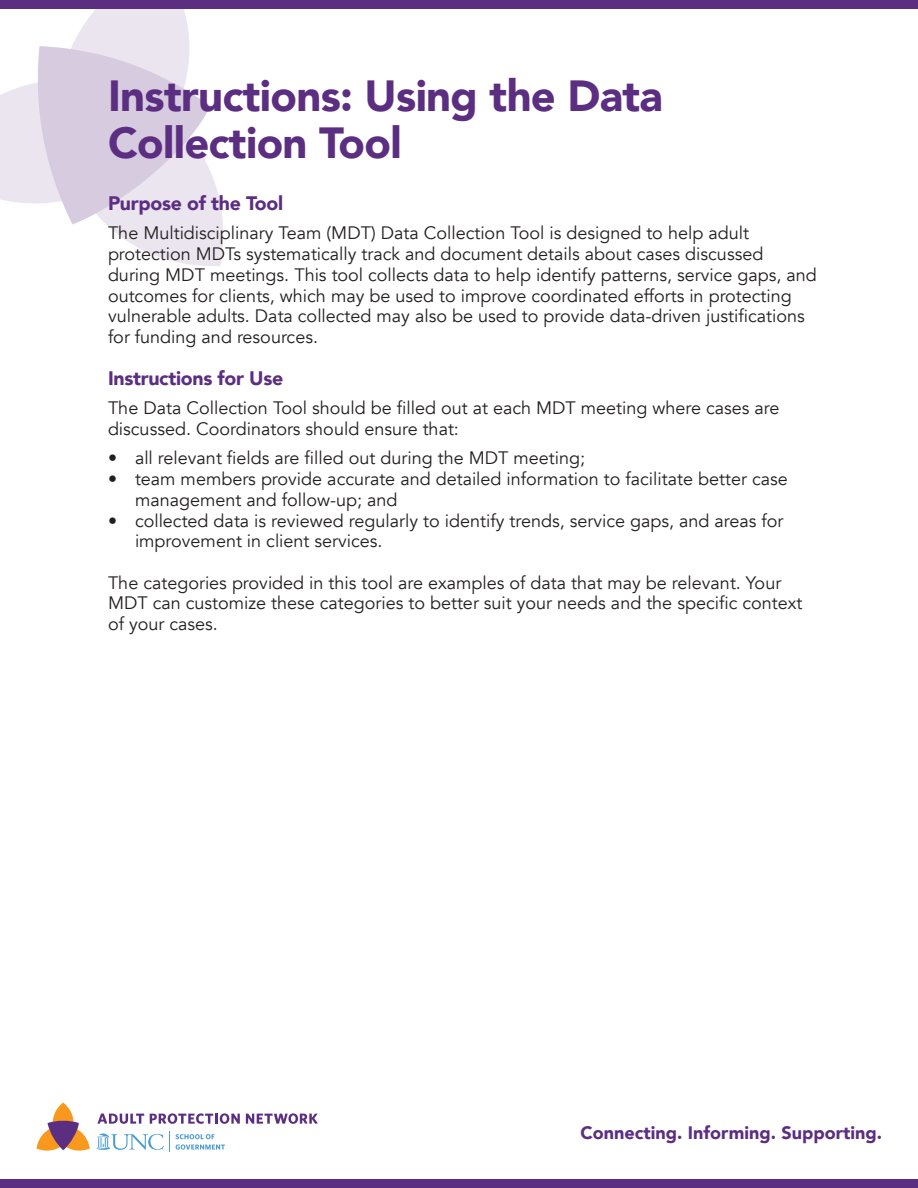
<style>
.page{position:relative;width:918px;height:1188px;background:#fff}
.page>*{position:absolute;margin:0;border:0;box-sizing:border-box;transform-origin:0 0}
.Large_Purple_Header{font:900 43.5px/47px "Avenir";letter-spacing:-.015em;color:#5c2e81}
.Purple_subhead{font:900 19.5px "Avenir";letter-spacing:-.015em;color:#5c2e81}
.t1{font:18px/20.7px "Avenir";color:#231f20}
.t2{font:900 18px "Avenir";color:#5c2e81}
</style>
<div class="page">
<div style="left:0;top:1179px;width:918px;height:9px;background:#5c2e81"></div>
<div style="left:0;top:0;width:918px;height:9px;background:#5c2e81"></div>
<svg style="left:97px;top:1114px;width:47px;height:10px"></svg>
<svg style="left:150px;top:1113px;width:90px;height:11px"></svg>
<svg style="left:246px;top:1113px;width:72px;height:11px"></svg>
<svg style="left:37px;top:1102px;width:53px;height:49px"></svg>
<svg style="left:176px;top:1134px;width:49px;height:16px"></svg>
<svg style="left:97px;top:1132px;width:73px;height:20px"></svg>
<svg style="left:0;top:9px;width:223px;height:257px"></svg>
<svg style="left:33px;top:46px;width:177px;height:178px;background:#e0d7e6"></svg>
<p class="Large_Purple_Header" style="left:108px;top:71px;width:557px">Instructions: Using the Data<br>Collection Tool</p>
<p class="Purple_subhead" style="left:108px;top:187px;width:177px">Purpose of the Tool</p>
<p class="t1" style="left:108px;top:223px;width:710px">The Multidisciplinary Team (MDT) Data Collection Tool is designed to help adult protection MDTs systematically track and document details about cases discussed during MDT meetings. This tool collects data to help identify patterns, service gaps, and outcomes for clients, which may be used to improve coordinated efforts in protecting vulnerable adults. Data collected may also be used to provide data-driven justifications for funding and resources.</p>
<p class="Purple_subhead" style="left:108px;top:361px;width:177px">Instructions for Use</p>
<p class="t1" style="left:108px;top:398px;width:673px">The Data Collection Tool should be filled out at each MDT meeting where cases are discussed. Coordinators should ensure that:</p>
<p class="t1" style="left:108px;top:448px;width:479px">• all relevant fields are filled out during the MDT meeting;</p>
<p class="t1" style="left:135px;top:469px;width:654px;text-indent:-27px">• team members provide accurate and detailed information to facilitate better case management and follow-up; and</p>
<p class="t1" style="left:135px;top:510px;width:650px;text-indent:-27px">• collected data is reviewed regularly to identify trends, service gaps, and areas for improvement in client services.</p>
<p class="t1" style="left:108px;top:572px;width:696px">The categories provided in this tool are examples of data that may be relevant. Your<br>MDT can customize these categories to better suit your needs and the specific context of your cases.</p>
<p class="t2" style="left:580px;top:1117px;width:303px">Connecting. Informing. Supporting.</p>
</div>
